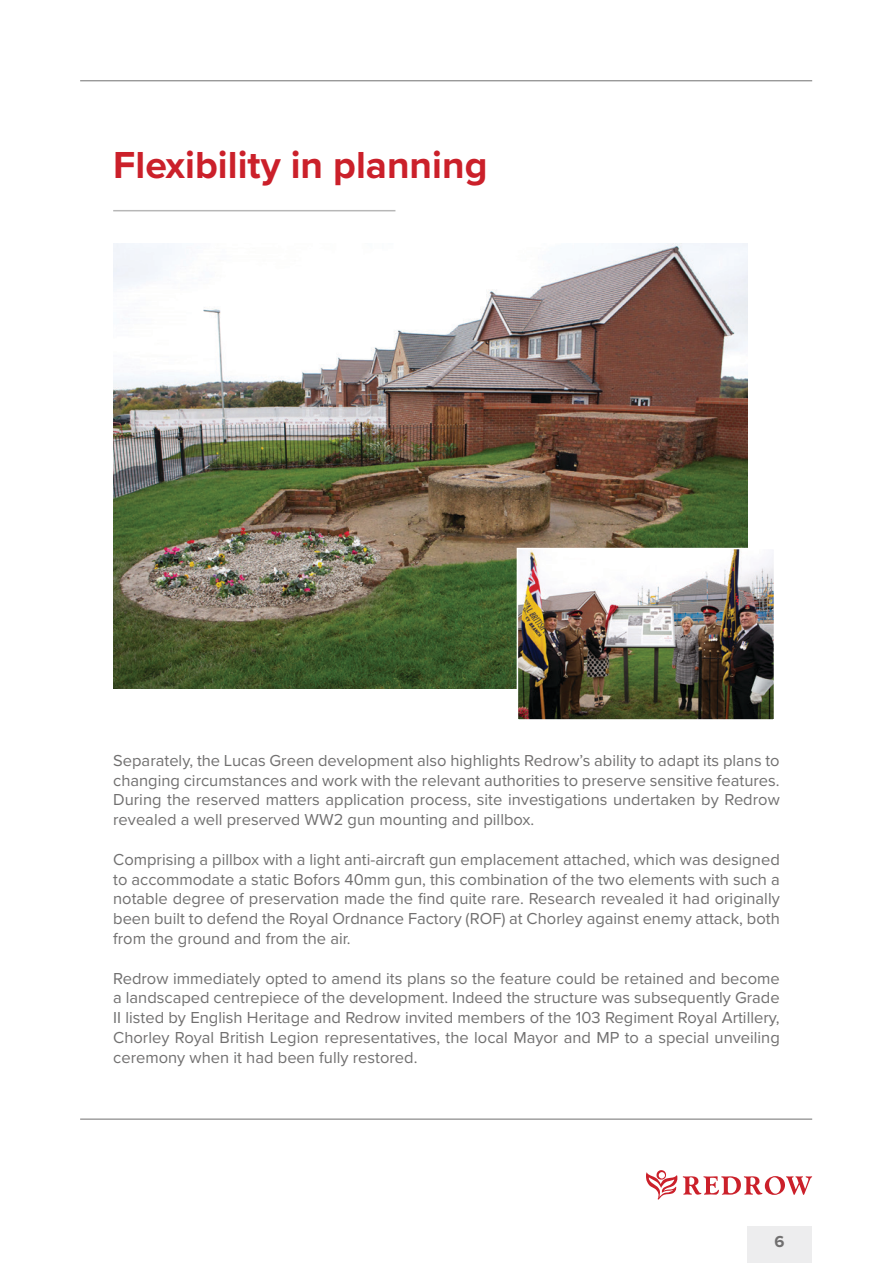
<style>
.page{position:relative;width:893px;height:1263px;background:#fff}
.page>*{position:absolute;margin:0;border:0;box-sizing:border-box;transform-origin:0 0}
.t1{font:700 39px "Proxima Nova";color:#cb202a}
.t2{font:16.5px/19.8px "Proxima Nova";color:#717070;text-align:justify}
.t3{font:700 16.5px "Proxima Nova";color:#717070}
</style>
<div class="page">
<svg style="left:646px;top:1170px;width:166px;height:29px"></svg>
<hr style="left:80px;top:1119px;width:732px;height:1px;background:#717070">
<hr style="left:80px;top:81px;width:732px;height:1px;background:#717070">
<div style="left:747px;top:1226px;width:65px;height:37px;background:#ededee"></div>
<hr style="left:113px;top:210px;width:282px;height:1px;background:#b7b7b7">
<img style="left:113px;top:244px;width:634px;height:445px">
<img style="left:520px;top:551px;width:252px;height:167px">
<div style="left:517px;top:548px;width:258px;height:173px;border:2px solid #fff"></div>
<p class="t1" style="left:113px;top:136px;width:376px">Flexibility in planning</p>
<p class="t2" style="left:113px;top:750px;width:668px">Separately, the Lucas Green development also highlights Redrow’s ability to adapt its plans to changing circumstances and work with the relevant authorities to preserve sensitive features.<br>During the reserved matters application process, site investigations undertaken by Redrow revealed a well preserved WW2 gun mounting and pillbox.</p>
<p class="t2" style="left:113px;top:849px;width:668px">Comprising a pillbox with a light anti-aircraft gun emplacement attached, which was designed to accommodate a static Bofors 40mm gun, this combination of the two elements with such a notable degree of preservation made the find quite rare. Research revealed it had originally been built to defend the Royal Ordnance Factory (ROF) at Chorley against enemy attack, both from the ground and from the air.</p>
<p class="t2" style="left:113px;top:967px;width:668px">Redrow immediately opted to amend its plans so the feature could be retained and become a landscaped centrepiece of the development. Indeed the structure was subsequently Grade II listed by English Heritage and Redrow invited members of the 103 Regiment Royal Artillery, Chorley Royal British Legion representatives, the local Mayor and MP to a special unveiling ceremony when it had been fully restored.</p>
<p class="t3" style="left:775px;top:1229px;width:12px">6</p>
</div>
